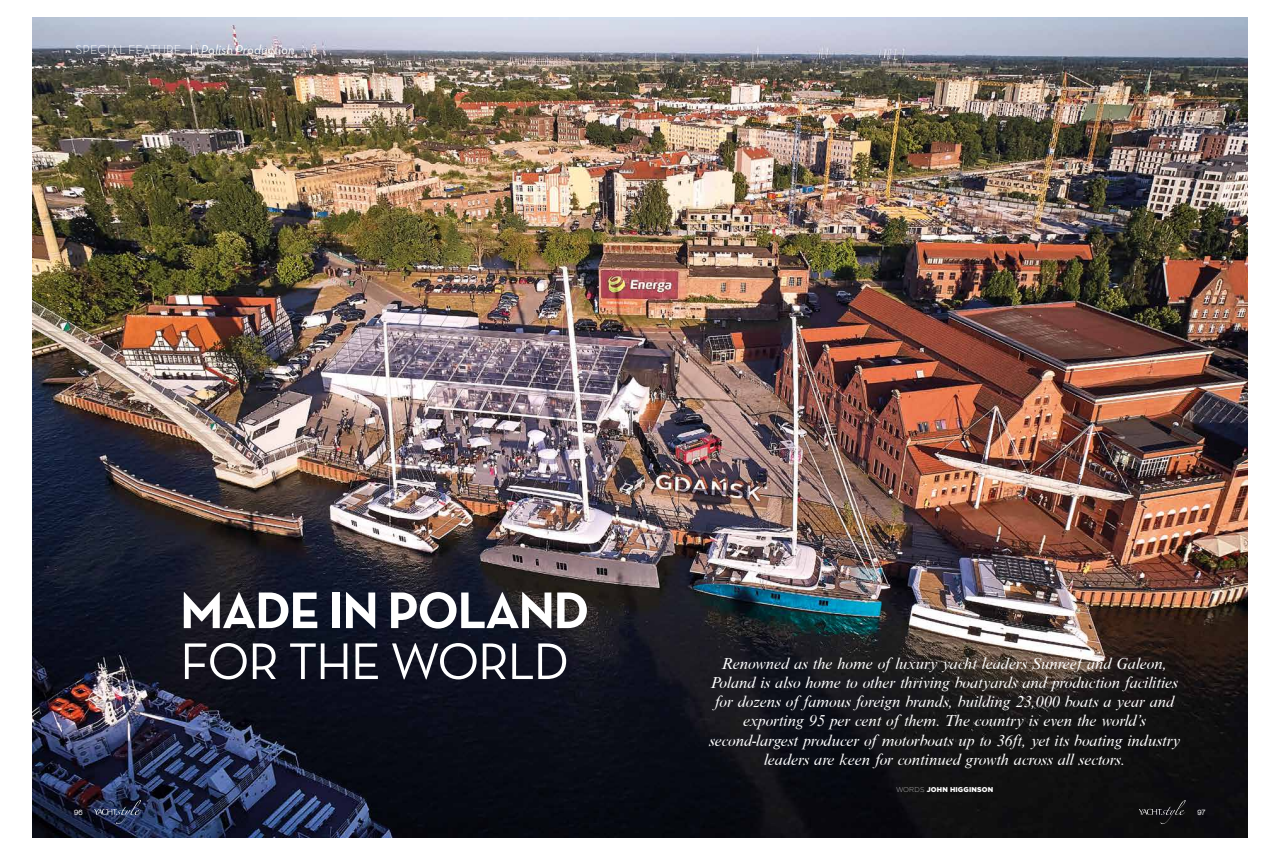
<style>
.page{position:relative;width:1280px;height:854px;background:#fff}
.page>*{position:absolute;margin:0;border:0;box-sizing:border-box;transform-origin:0 0}
.t1{font:700 52.32px/50.9px "Neutra Text";letter-spacing:-.03em;color:#fff}
.t2{font:italic 16.19px/19.2px "Nimbus Roman Becker No 9 T";color:#fff;text-align:center}
.t3{font:italic 13.12px "Neutra Text";color:#fff}
.t4{font:300 13.12px "Neutra Text";color:#fff}
.t5{font:900 7.88px "Aovel Sans";color:#fff}
.t6{font:900 7px "Gotham";letter-spacing:.02em;color:#fff}
.s1{font-weight:400}
.s2{font-weight:200}
</style>
<div class="page">
<img style="left:32px;top:18px;width:1215px;height:818px">
<svg style="left:94px;top:799px;width:47px;height:24px"></svg>
<svg style="left:1139px;top:799px;width:46px;height:24px"></svg>
<p class="t4" style="left:76px;top:42px;width:107px">SPECIAL FEATURE</p>
<p class="t3" style="left:201px;top:42px;width:95px">Polish Production</p>
<p class="t1" style="left:180px;top:583px;width:411px">MADE IN POLAND<br><span class="s1">FOR THE WORLD</span></p>
<p class="t2" style="left:709px;top:653px;width:473px">Renowned as the home of luxury yacht leaders Sunreef and Galeon, Poland is also home to other thriving boatyards and production facilities for dozens of famous foreign brands, building 23,000 boats a year and exporting 95 per cent of them. The country is even the world’s second-largest producer of motorboats up to 36ft, yet its boating industry leaders are keen for continued growth across all sectors.</p>
<p class="t6" style="left:896px;top:784px;width:99px"><span class="s2">WORDS</span> JOHN HIGGINSON</p>
<p class="t5" style="left:74px;top:807px;width:10px">96</p>
<p class="t5" style="left:1197px;top:807px;width:9px">97</p>
</div>
